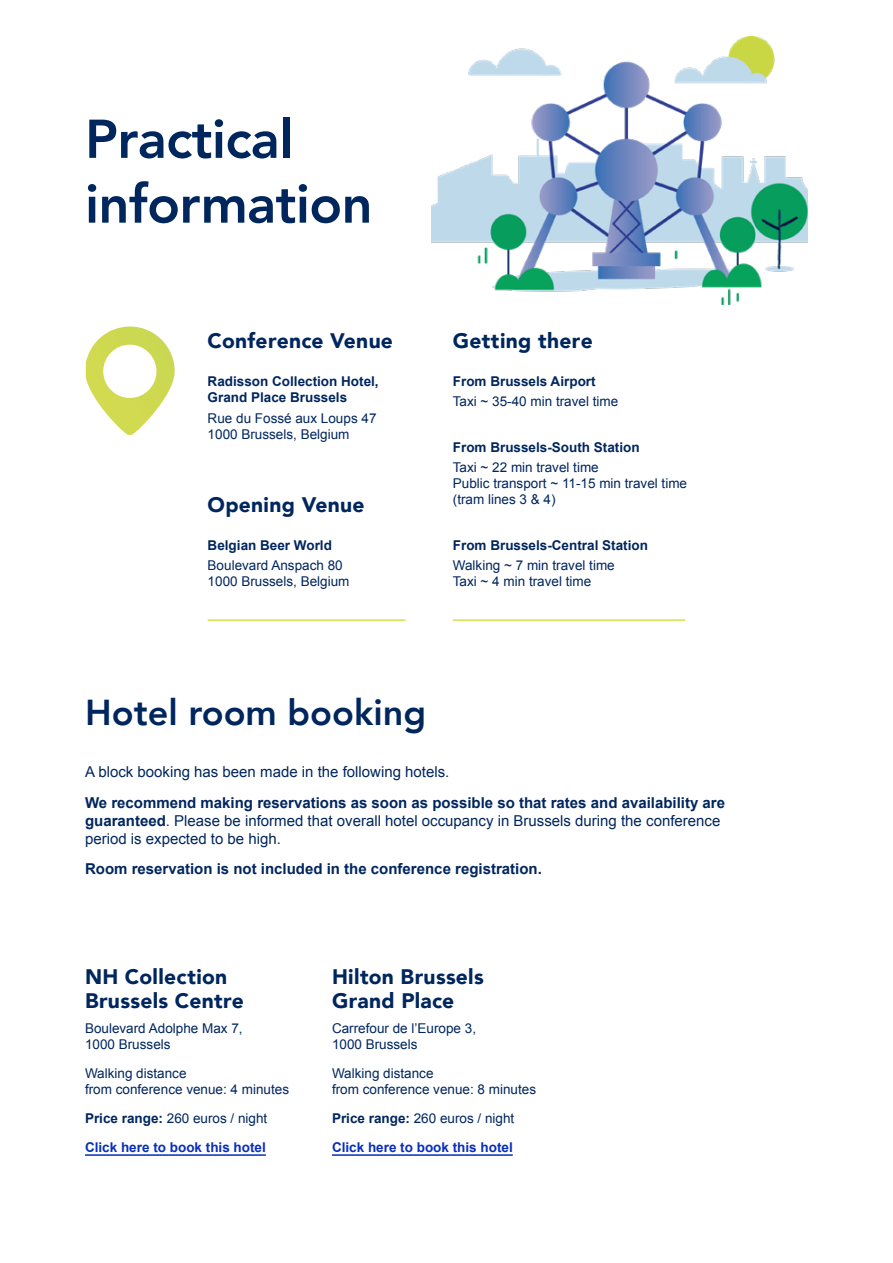
<style>
.page{position:relative;width:893px;height:1263px;background:#fff}
.page>*{position:absolute;margin:0;border:0;box-sizing:border-box;transform-origin:0 0}
.t1{font:800 54px/64.8px "Avenir";letter-spacing:-.01em;color:#00265e}
.t2{font:800 36px "Avenir";color:#00265e}
.t3{font:900 21px/24px "Avenir";letter-spacing:.015em;color:#00265e}
.t4{font:15px/18px "Arial";color:#00265e}
.t5{font:700 15px "Arial";color:#00265e}
.t6{font:13.5px/16.2px "Arial";color:#00265e}
.t7{font:700 13.5px/16.2px "Arial";color:#00265e}
.t8{font:700 13.5px/29px "Arial";color:#082ebd}
.s1{font-weight:700}
.s2{color:#00265e}
.s3{font-weight:400;color:#00265e}
</style>
<div class="page">
<hr style="left:85px;top:1154px;width:181px;height:2px;background:#082ebd">
<hr style="left:332px;top:1154px;width:181px;height:2px;background:#082ebd">
<svg style="left:86px;top:326px;width:89px;height:109px"></svg>
<div style="left:103px;top:345px;width:53px;height:53px;background:#fff;border-radius:50%"></div>
<img style="left:431px;top:37px;width:377px;height:267px">
<hr style="left:208px;top:619px;width:198px;height:2px;background:#d4e249">
<hr style="left:453px;top:619px;width:232px;height:2px;background:#d4e249">
<h1 class="t1" style="left:85px;top:107px;width:289px">Practical information</h1>
<h3 class="t3" style="left:208px;top:329px;width:187px">Conference Venue</h3>
<p class="t7" style="left:208px;top:373px;width:173px">Radisson Collection Hotel,<br>Grand Place Brussels</p>
<p class="t6" style="left:208px;top:410px;width:170px">Rue du Fossé aux Loups 47<br>1000 Brussels, Belgium</p>
<h3 class="t3" style="left:208px;top:492px;width:158px">Opening Venue</h3>
<p class="t7" style="left:208px;top:537px;width:126px">Belgian Beer World</p>
<p class="t6" style="left:208px;top:557px;width:143px">Boulevard Anspach 80<br>1000 Brussels, Belgium</p>
<h3 class="t3" style="left:453px;top:329px;width:141px">Getting there</h3>
<p class="t7" style="left:453px;top:373px;width:144px">From Brussels Airport</p>
<p class="t6" style="left:453px;top:394px;width:167px">Taxi ~ 35-40 min travel time</p>
<p class="t7" style="left:453px;top:439px;width:188px">From Brussels-South Station</p>
<p class="t6" style="left:453px;top:459px;width:236px">Taxi ~ 22 min travel time<br>Public transport ~ 11-15 min travel time (tram lines 3 &amp; 4)</p>
<p class="t7" style="left:453px;top:537px;width:197px">From Brussels-Central Station</p>
<p class="t6" style="left:453px;top:557px;width:163px">Walking ~ 7 min travel time<br>Taxi ~ 4 min travel time</p>
<h2 class="t2" style="left:85px;top:684px;width:343px">Hotel room booking</h2>
<p class="t4" style="left:85px;top:763px;width:366px">A block booking has been made in the following hotels.</p>
<p class="t4" style="left:85px;top:793px;width:641px"><span class="s1">We recommend making reservations as soon as possible so that rates and availability are guaranteed</span>. Please be informed that overall hotel occupancy in Brussels during the conference period is expected to be high.</p>
<p class="t5" style="left:85px;top:859px;width:458px">Room reservation is not included in the conference registration.</p>
<h3 class="t3" style="left:85px;top:964px;width:160px">NH Collection<br>Brussels Centre</h3>
<p class="t6" style="left:85px;top:1020px;width:159px">Boulevard Adolphe Max 7,<br>1000 Brussels</p>
<p class="t6" style="left:85px;top:1065px;width:206px">Walking distance<br>from conference venue: 4 minutes</p>
<p class="t8" style="left:85px;top:1104px;width:184px"><span class="s2">Price range:</span> <span class="s3">260 euros / night<br></span>Click here to book this hotel</p>
<h3 class="t3" style="left:332px;top:964px;width:153px">Hilton Brussels<br>Grand Place</h3>
<p class="t6" style="left:332px;top:1020px;width:146px">Carrefour de l’Europe 3,<br>1000 Brussels</p>
<p class="t6" style="left:332px;top:1065px;width:206px">Walking distance<br>from conference venue: 8 minutes</p>
<p class="t8" style="left:332px;top:1104px;width:184px"><span class="s2">Price range:</span> <span class="s3">260 euros / night<br></span>Click here to book this hotel</p>
</div>
